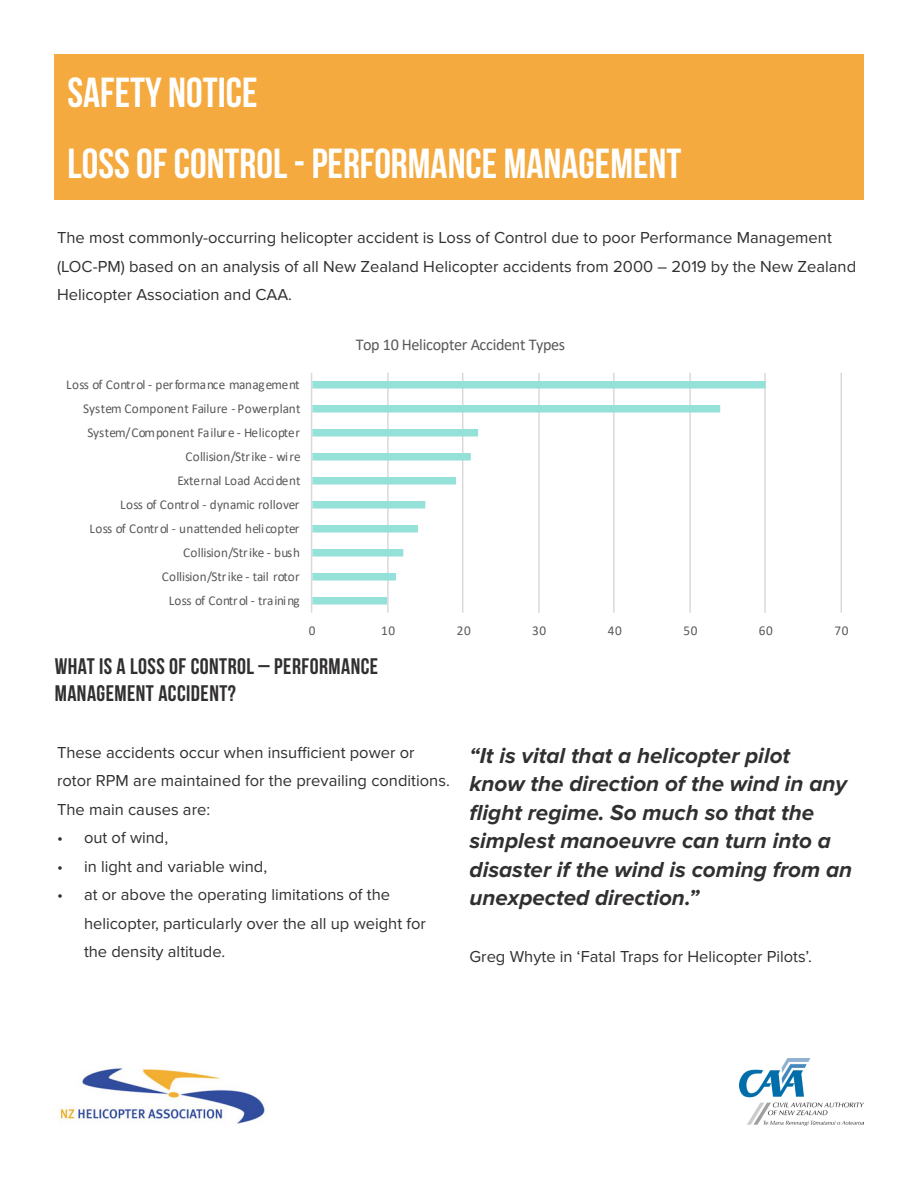
<style>
.page{position:relative;width:918px;height:1188px;background:#fff}
.page>*{position:absolute;margin:0;border:0;box-sizing:border-box;transform-origin:0 0}
.t1{font:700 42px/70.5px "Bebas Neue";color:#fff}
.t2{font:italic 700 22.5px/28.5px "Proxima Nova";color:#312f30}
.t3{font:700 22.5px/27px "Bebas Neue";letter-spacing:.02em;color:#312f30}
.t4{font:16.5px/28.5px "Proxima Nova";color:#312f30}
.t5{font:16.5px "Calibri";letter-spacing:-.025em;color:#595959}
.t6{font:13.5px "Calibri";color:#595959}
</style>
<div class="page">
<img style="left:58px;top:1068px;width:208px;height:56px">
<img style="left:739px;top:1059px;width:125px;height:66px">
<div style="left:54px;top:54px;width:810px;height:145px;background:#f4aa3e"></div>
<hr style="left:387px;top:373px;width:2px;height:240px;background:#d9d9d9">
<hr style="left:462px;top:373px;width:1px;height:240px;background:#d9d9d9">
<hr style="left:538px;top:373px;width:2px;height:240px;background:#d9d9d9">
<hr style="left:613px;top:373px;width:2px;height:240px;background:#d9d9d9">
<hr style="left:689px;top:373px;width:2px;height:240px;background:#d9d9d9">
<hr style="left:764px;top:373px;width:2px;height:240px;background:#d9d9d9">
<hr style="left:841px;top:373px;width:1px;height:240px;background:#d9d9d9">
<svg style="left:312px;top:381px;width:454px;height:223px"></svg>
<hr style="left:311px;top:373px;width:1px;height:240px;background:#d9d9d9">
<h1 class="t1" style="left:68px;top:57px;width:615px">SAFETY NOTICE<br>LOSS OF CONTROL - PERFORMANCE MANAGEMENT</h1>
<p class="t4" style="left:57px;top:224px;width:801px">The most commonly-occurring helicopter accident is Loss of Control due to poor Performance Management (LOC-PM) based on an analysis of all New Zealand Helicopter accidents from 2000 – 2019 by the New Zealand<br>Helicopter Association and CAA.</p>
<p class="t5" style="left:356px;top:333px;width:211px">Top 10 Helicopter Accident Types</p>
<p class="t6" style="left:66px;top:375px;width:235px">Loss of Control - performance management</p>
<p class="t6" style="left:83px;top:399px;width:219px">System Component Failure - Powerplant</p>
<p class="t6" style="left:87px;top:423px;width:214px">System/Component Failure - Helicopter</p>
<p class="t6" style="left:185px;top:447px;width:117px">Collision/Strike - wire</p>
<p class="t6" style="left:178px;top:471px;width:125px">External Load Accident</p>
<p class="t6" style="left:120px;top:495px;width:181px">Loss of Control - dynamic rollover</p>
<p class="t6" style="left:90px;top:519px;width:211px">Loss of Control - unattended helicopter</p>
<p class="t6" style="left:183px;top:543px;width:119px">Collision/Strike - bush</p>
<p class="t6" style="left:162px;top:567px;width:140px">Collision/Strike - tail rotor</p>
<p class="t6" style="left:169px;top:591px;width:132px">Loss of Control - training</p>
<p class="t6" style="left:309px;top:621px;width:8px">0</p>
<p class="t6" style="left:381px;top:621px;width:16px">10</p>
<p class="t6" style="left:457px;top:621px;width:16px">20</p>
<p class="t6" style="left:532px;top:621px;width:16px">30</p>
<p class="t6" style="left:608px;top:621px;width:16px">40</p>
<p class="t6" style="left:683px;top:621px;width:16px">50</p>
<p class="t6" style="left:759px;top:621px;width:16px">60</p>
<p class="t6" style="left:834px;top:621px;width:16px">70</p>
<p class="t3" style="left:55px;top:652px;width:325px">WHAT IS A LOSS OF CONTROL – PERFORMANCE<br>MANAGEMENT ACCIDENT?</p>
<p class="t4" style="left:57px;top:739px;width:394px">These accidents occur when insufficient power or rotor RPM are maintained for the prevailing conditions.<br>The main causes are:</p>
<p class="t4" style="left:57px;top:824px;width:113px">• out of wind,</p>
<p class="t4" style="left:57px;top:853px;width:212px">• in light and variable wind,</p>
<p class="t4" style="left:84px;top:881px;width:344px;text-indent:-27px">• at or above the operating limitations of the helicopter, particularly over the all up weight for the density altitude.</p>
<p class="t2" style="left:470px;top:742px;width:384px">“It is vital that a helicopter pilot<br>know the direction of the wind in any flight regime. So much so that the simplest manoeuvre can turn into a disaster if the wind is coming from an unexpected direction.”</p>
<p class="t4" style="left:470px;top:943px;width:344px">Greg Whyte in ‘Fatal Traps for Helicopter Pilots’.</p>
</div>
